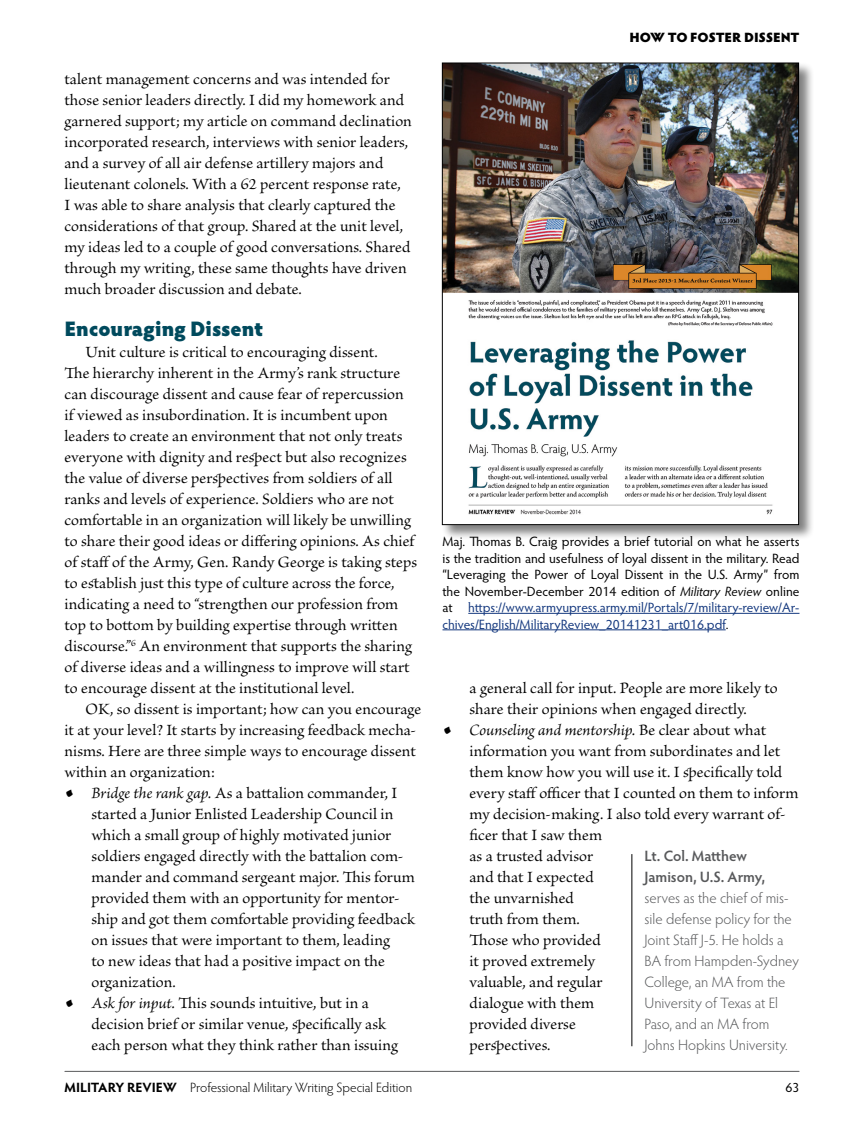
<style>
.page{position:relative;width:864px;height:1134px;background:#fff}
.page>*{position:absolute;margin:0;border:0;box-sizing:border-box;transform-origin:0 0}
.subhead__H3{font:900 21px "Hypatia Sans Pro";color:#004a5d}
.body{font:16.5px/21px "Brioso Pro";color:#000}
.body-bulleted{font:16.5px/21px "Brioso Pro";color:#000}
.biography{font:300 15px/21px "Hypatia Sans Pro";color:#58595b}
.cutline{font:13.5px/16.5px "Hypatia Sans Pro";color:#000;text-align:justify}
.t1{font:300 13.5px "Hypatia Sans Pro";color:#000}
.t2{font:900 13.5px "Hypatia Sans Pro";letter-spacing:-.01em;color:#000}
.s1{font-size:28.8px}
.s2{font-style:italic}
.s3{color:#15397f}
.s4{font-weight:600}
.s5{font-weight:700}
</style>
<div class="page">
<hr style="left:65px;top:1071px;width:734px;height:1px;background:#58595b">
<hr style="left:632px;top:854px;width:1px;height:192px;background:#000">
<div style="left:441px;top:62px;width:374px;height:479px;background:#000;opacity:.5"></div>
<img style="left:444px;top:65px;width:353px;height:451px">
<hr style="left:468px;top:613px;width:332px;height:1px;background:#15397f">
<hr style="left:442px;top:630px;width:284px;height:1px;background:#15397f">
<p class="body" style="left:64px;top:69px;width:349px">talent management concerns and was intended for those senior leaders directly. I did my homework and garnered support; my article on command declination incorporated research, interviews with senior leaders, and a survey of all air defense artillery majors and lieutenant colonels. With a 62 percent response rate,<br>I was able to share analysis that clearly captured the considerations of that group. Shared at the unit level, my ideas led to a couple of good conversations. Shared through my writing, these same thoughts have driven much broader discussion and debate.</p>
<h2 class="subhead__H3" style="left:64px;top:313px;width:200px">Encouraging Dissent</h2>
<p class="body" style="left:64px;top:342px;width:354px;text-indent:21px">Unit culture is critical to encouraging dissent.<br>The hierarchy inherent in the Army’s rank structure can discourage dissent and cause fear of repercussion<br>if viewed as insubordination. It is incumbent upon leaders to create an environment that not only treats everyone with dignity and respect but also recognizes the value of diverse perspectives from soldiers of all ranks and levels of experience. Soldiers who are not comfortable in an organization will likely be unwilling to share their good ideas or differing opinions. As chief of staff of the Army, Gen. Randy George is taking steps to establish just this type of culture across the force, indicating a need to “strengthen our profession from top to bottom by building expertise through written discourse.”<sup>6</sup> An environment that supports the sharing of diverse ideas and a willingness to improve will start to encourage dissent at the institutional level.</p>
<p class="body" style="left:65px;top:699px;width:358px;text-indent:21px">OK, so dissent is important; how can you encourage it at your level? It starts by increasing feedback mecha&shy;nisms. Here are three simple ways to encourage dissent within an organization:</p>
<p class="body-bulleted" style="left:92px;top:783px;width:325px;text-indent:-27px"><span class="s1">•</span> <span class="s2">Bridge the rank gap.</span> As a battalion commander, I started a Junior Enlisted Leadership Council in which a small group of highly motivated junior soldiers engaged directly with the battalion com&shy;mander and command sergeant major. This forum provided them with an opportunity for mentor&shy;ship and got them comfortable providing feedback on issues that were important to them, leading<br>to new ideas that had a positive impact on the organization.</p>
<p class="body-bulleted" style="left:92px;top:993px;width:308px;text-indent:-27px"><span class="s1">•</span> <span class="s2">Ask for input.</span> This sounds intuitive, but in a decision brief or similar venue, specifically ask each person what they think rather than issuing</p>
<p class="t2" style="left:629px;top:27px;width:172px">HOW TO FOSTER DISSENT</p>
<p class="cutline" style="left:442px;top:533px;width:359px">Maj. Thomas B. Craig provides a brief tutorial on what he asserts is the tradition and usefulness of loyal dissent in the military. Read “Leveraging the Power of Loyal Dissent in the U.S. Army” from the November-December 2014 edition of <span class="s2">Military Review</span> online at <span class="s3">https://www.armyupress.army.mil/Portals/7/military-review/Ar&shy;chives/English/MilitaryReview_20141231_art016.pdf</span>.</p>
<p class="body-bulleted" style="left:469px;top:678px;width:310px">a general call for input. People are more likely to share their opinions when engaged directly.</p>
<p class="body-bulleted" style="left:470px;top:720px;width:330px;text-indent:-27px"><span class="s1">•</span> <span class="s2">Counseling and mentorship.</span> Be clear about what information you want from subordinates and let them know how you will use it. I specifically told every staff officer that I counted on them to inform my decision-making. I also told every warrant of&shy;ficer that I saw them<br>as a trusted advisor<br>and that I expected<br>the unvarnished<br>truth from them.<br>Those who provided<br>it proved extremely<br>valuable, and regular<br>dialogue with them<br>provided diverse<br>perspectives.</p>
<p class="biography" style="left:644px;top:845px;width:156px"><span class="s4">Lt. Col. Matthew<br>Jamison, U.S. Army, </span>serves as the chief of mis&shy;sile defense policy for the<br>Joint Staff J-5. He holds a<br>BA from Hampden-Sydney<br>College, an MA from the<br>University of Texas at El<br>Paso, and an MA from<br>Johns Hopkins University.</p>
<p class="t1" style="left:64px;top:1079px;width:349px"><span class="s5">MILITARY REVIEW</span> Professional Military Writing Special Edition</p>
<p class="cutline" style="left:786px;top:1079px;width:15px">63</p>
</div>
